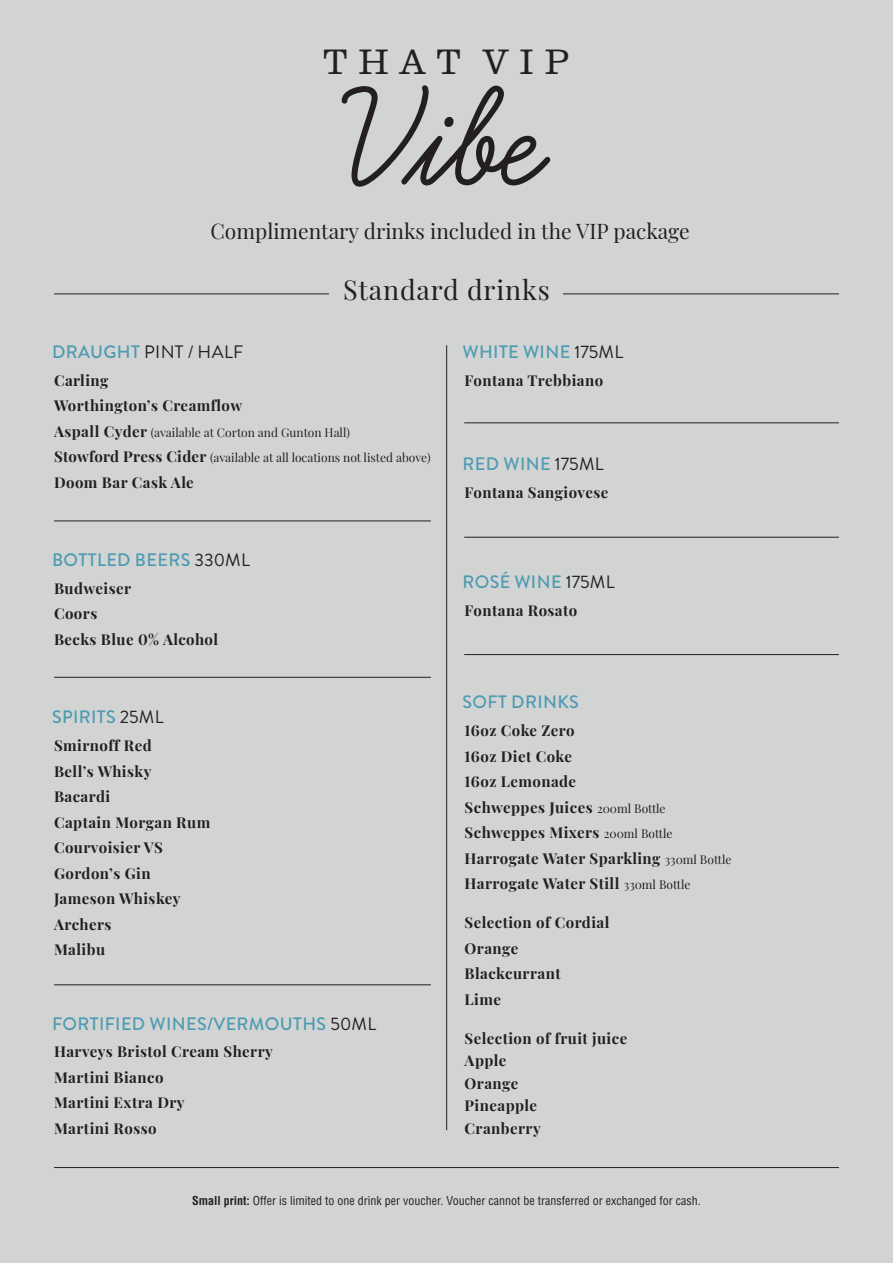
<style>
.page{position:relative;width:893px;height:1263px;background:#d2d4d3}
.page>*{position:absolute;margin:0;border:0;box-sizing:border-box;transform-origin:0 0}
.t1{font:700 151.95px "Learning Curve";color:#231f20}
.t2{font:300 36.3px "Clarendon BT";color:#231f20}
.t3{font:27px "Playfair Display";letter-spacing:.03em;color:#231f20}
.t4{font:21px "Playfair Display";color:#231f20}
.t5{font:500 18px "Brandon Grotesque";letter-spacing:.02em;color:#4e9bb2}
.t6{font:18px "Brandon Grotesque";letter-spacing:.02em;color:#231f20}
.t7{font:700 15px/25.5px "Playfair Display";letter-spacing:.03em;color:#231f20}
.t8{font:12px/25.5px "Playfair Display";color:#231f20}
.t9{font:condensed 12px "Helvetica LT Std";color:#231f20}
.s1{font-weight:500;color:#4e9bb2}
.s2{font-weight:400;color:#231f20}
.s3{font-weight:700;font-size:15px}
.s4{font-weight:400;font-size:12px}
.s5{font-family:"Helvetica LT";font-weight:700}
</style>
<div class="page">
<hr style="left:446px;top:345px;width:1px;height:785px;background:#231f20">
<hr style="left:54px;top:294px;width:785px;height:1px;background:#231f20">
<div style="left:330px;top:264px;width:233px;height:62px;background:#d2d4d3"></div>
<hr style="left:54px;top:1167px;width:785px;height:1px;background:#231f20">
<hr style="left:54px;top:984px;width:377px;height:1px;background:#231f20">
<hr style="left:54px;top:677px;width:377px;height:1px;background:#231f20">
<hr style="left:54px;top:521px;width:377px;height:1px;background:#231f20">
<hr style="left:464px;top:537px;width:375px;height:1px;background:#231f20">
<hr style="left:464px;top:654px;width:375px;height:1px;background:#231f20">
<hr style="left:464px;top:423px;width:375px;height:1px;background:#231f20">
<h2 class="t2" style="left:323px;top:40px;width:248px">T H A T V I P</h2>
<h1 class="t1" style="left:345px;top:57px;width:204px">Vibe</h1>
<h3 class="t4" style="left:211px;top:214px;width:481px">Complimentary drinks included in the VIP package</h3>
<h3 class="t3" style="left:343px;top:268px;width:208px">Standard drinks</h3>
<p class="t6" style="left:52px;top:339px;width:193px"><span class="s1">DRAUGHT</span> PINT / HALF</p>
<p class="t5" style="left:463px;top:339px;width:162px">WHITE WINE <span class="s2">175ML</span></p>
<p class="t7" style="left:54px;top:366px;width:190px">Carling<br>Worthington’s Creamflow</p>
<p class="t8" style="left:54px;top:418px;width:378px"><span class="s3">Aspall Cyder</span> (available at Corton and Gunton Hall)<br><span class="s3">Stowford Press Cider</span> (available at all locations not listed above)</p>
<p class="t7" style="left:54px;top:468px;width:141px">Doom Bar Cask Ale</p>
<p class="t5" style="left:52px;top:547px;width:199px">BOTTLED BEERS <span class="s2">330ML</span></p>
<p class="t7" style="left:54px;top:574px;width:166px">Budweiser<br>Coors<br>Becks Blue 0% Alcohol</p>
<p class="t5" style="left:52px;top:705px;width:113px">SPIRITS <span class="s2">25ML</span></p>
<p class="t7" style="left:54px;top:732px;width:158px">Smirnoff Red<br>Bell’s Whisky<br>Bacardi<br>Captain Morgan Rum<br>Courvoisier VS<br>Gordon’s Gin<br>Jameson Whiskey<br>Archers<br>Malibu</p>
<p class="t5" style="left:52px;top:1011px;width:326px">FORTIFIED WINES/VERMOUTHS <span class="s2">50ML</span></p>
<p class="t7" style="left:54px;top:1038px;width:220px">Harveys Bristol Cream Sherry<br>Martini Bianco<br>Martini Extra Dry<br>Martini Rosso</p>
<p class="t7" style="left:465px;top:366px;width:140px">Fontana Trebbiano</p>
<p class="t5" style="left:463px;top:451px;width:143px">RED WINE <span class="s2">175ML</span></p>
<p class="t7" style="left:465px;top:478px;width:145px">Fontana Sangiovese</p>
<p class="t5" style="left:463px;top:569px;width:154px">ROSÉ WINE <span class="s2">175ML</span></p>
<p class="t7" style="left:465px;top:596px;width:114px">Fontana Rosato</p>
<p class="t5" style="left:463px;top:690px;width:118px">SOFT DRINKS</p>
<p class="t7" style="left:465px;top:717px;width:268px">16oz Coke Zero<br>16oz Diet Coke<br>16oz Lemonade<br>Schweppes Juices <span class="s4">200ml Bottle<br></span>Schweppes Mixers <span class="s4">200ml Bottle<br></span>Harrogate Water Sparkling <span class="s4">330ml Bottle<br></span>Harrogate Water Still <span class="s4">330ml Bottle</span></p>
<p class="t7" style="left:465px;top:909px;width:146px">Selection of Cordial<br>Orange<br>Blackcurrant<br>Lime</p>
<p class="t7" style="left:465px;top:1026px;width:164px;line-height:22.5px">Selection of fruit juice<br>Apple<br>Orange<br>Pineapple<br>Cranberry</p>
<p class="t9" style="left:192px;top:1193px;width:510px"><span class="s5">Small print:</span> Offer is limited to one drink per voucher. Voucher cannot be transferred or exchanged for cash.</p>
</div>
